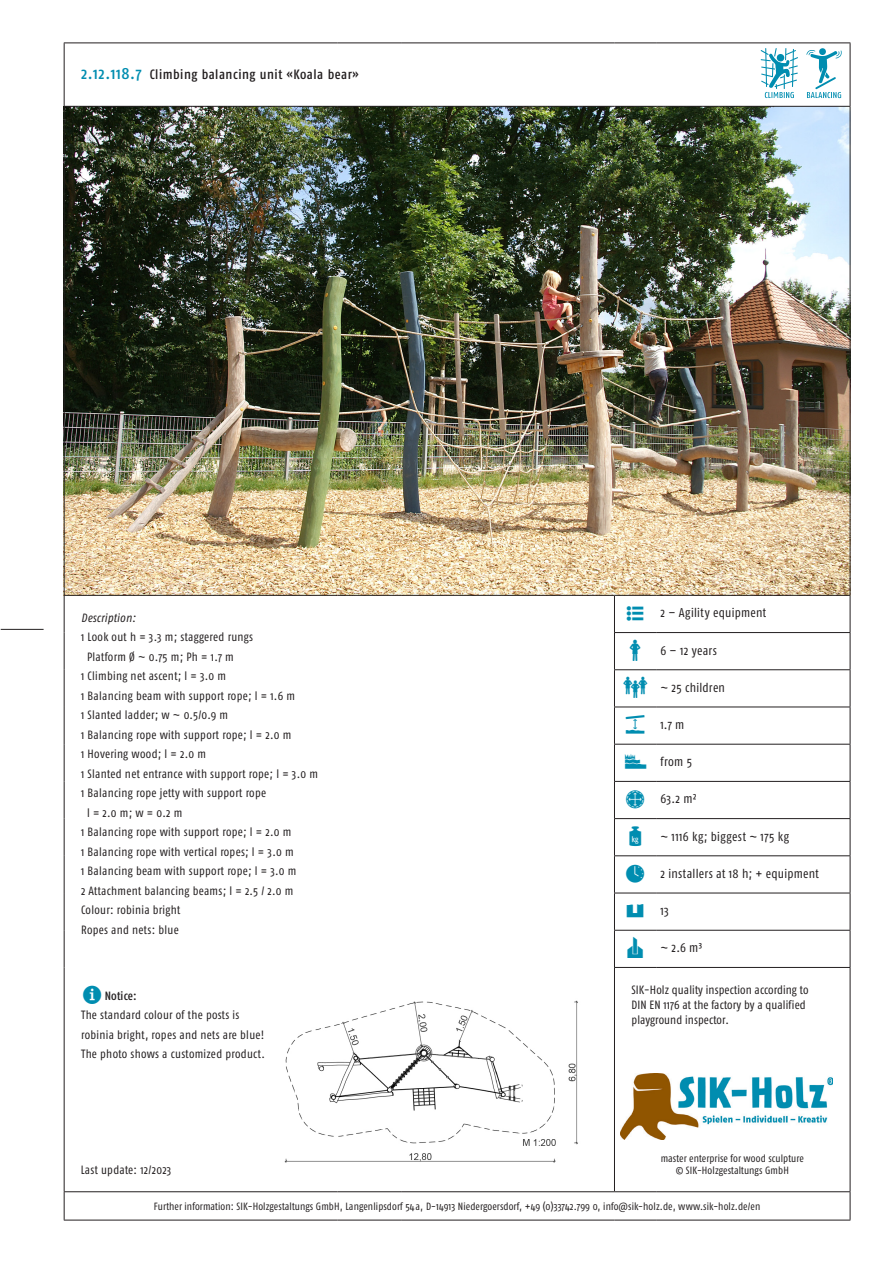
<style>
.page{position:relative;width:893px;height:1263px;background:#fff}
.page>*{position:absolute;margin:0;border:0;box-sizing:border-box;transform-origin:0 0}
.t1{font:500 condensed 13.5px "Fago OT";letter-spacing:.04em;color:#231f20}
.t2{font:condensed 12.75px "Fago OT";letter-spacing:.02em;color:#231f20}
.t3{font:condensed 12px "Fago OT";letter-spacing:.02em;color:#231f20}
.t4{font:italic condensed 12px "Fago OT";letter-spacing:.025em;color:#231f20}
.t5{font:500 condensed 12px "Fago OT";letter-spacing:.015em;color:#231f20}
.t6{font:condensed 10.5px "Fago OT";letter-spacing:.01em;color:#231f20}
.s1{font-size:16.5px;color:#008db0}
</style>
<div class="page">
<img style="left:65px;top:107px;width:785px;height:488px">
<hr style="left:64px;top:596px;width:1px;height:36px;background:#231f20">
<hr style="left:64px;top:632px;width:1px;height:38px;background:#231f20">
<hr style="left:64px;top:670px;width:1px;height:37px;background:#231f20">
<hr style="left:64px;top:707px;width:1px;height:37px;background:#231f20">
<hr style="left:64px;top:744px;width:1px;height:37px;background:#231f20">
<hr style="left:64px;top:781px;width:1px;height:38px;background:#231f20">
<hr style="left:64px;top:819px;width:1px;height:37px;background:#231f20">
<hr style="left:64px;top:856px;width:1px;height:37px;background:#231f20">
<hr style="left:64px;top:893px;width:1px;height:37px;background:#231f20">
<hr style="left:64px;top:930px;width:1px;height:37px;background:#231f20">
<hr style="left:64px;top:967px;width:1px;height:224px;background:#231f20">
<svg style="left:64px;top:1192px;width:1px;height:28px"></svg>
<svg style="left:850px;top:1192px;width:1px;height:28px"></svg>
<hr style="left:64px;top:1220px;width:274px;height:1px;background:#231f20">
<hr style="left:338px;top:1220px;width:64px;height:1px;background:#231f20">
<hr style="left:402px;top:1220px;width:212px;height:1px;background:#231f20">
<hr style="left:614px;top:1220px;width:42px;height:1px;background:#231f20">
<hr style="left:656px;top:1220px;width:194px;height:1px;background:#231f20">
<hr style="left:64px;top:43px;width:274px;height:1px;background:#231f20">
<hr style="left:64px;top:43px;width:1px;height:63px;background:#231f20">
<hr style="left:338px;top:43px;width:64px;height:1px;background:#231f20">
<hr style="left:402px;top:43px;width:212px;height:1px;background:#231f20">
<hr style="left:614px;top:43px;width:42px;height:1px;background:#231f20">
<hr style="left:656px;top:43px;width:194px;height:1px;background:#231f20">
<hr style="left:64px;top:106px;width:274px;height:1px;background:#231f20">
<hr style="left:64px;top:107px;width:1px;height:488px;background:#231f20">
<hr style="left:338px;top:106px;width:64px;height:1px;background:#231f20">
<hr style="left:402px;top:106px;width:212px;height:1px;background:#231f20">
<hr style="left:614px;top:106px;width:42px;height:1px;background:#231f20">
<hr style="left:656px;top:106px;width:194px;height:1px;background:#231f20">
<hr style="left:850px;top:107px;width:1px;height:488px;background:#231f20">
<hr style="left:64px;top:595px;width:274px;height:1px;background:#231f20">
<hr style="left:338px;top:595px;width:64px;height:1px;background:#231f20">
<hr style="left:402px;top:595px;width:212px;height:1px;background:#231f20">
<hr style="left:614px;top:595px;width:42px;height:1px;background:#231f20">
<hr style="left:614px;top:596px;width:1px;height:36px;background:#231f20">
<hr style="left:656px;top:595px;width:194px;height:1px;background:#231f20">
<hr style="left:850px;top:596px;width:1px;height:36px;background:#231f20">
<hr style="left:614px;top:633px;width:1px;height:36px;background:#231f20">
<hr style="left:850px;top:633px;width:1px;height:36px;background:#231f20">
<hr style="left:614px;top:670px;width:1px;height:37px;background:#231f20">
<hr style="left:850px;top:670px;width:1px;height:37px;background:#231f20">
<hr style="left:614px;top:707px;width:1px;height:37px;background:#231f20">
<hr style="left:850px;top:707px;width:1px;height:37px;background:#231f20">
<hr style="left:614px;top:744px;width:1px;height:37px;background:#231f20">
<hr style="left:850px;top:744px;width:1px;height:37px;background:#231f20">
<hr style="left:614px;top:782px;width:1px;height:36px;background:#231f20">
<hr style="left:850px;top:782px;width:1px;height:36px;background:#231f20">
<hr style="left:614px;top:819px;width:1px;height:36px;background:#231f20">
<hr style="left:850px;top:819px;width:1px;height:36px;background:#231f20">
<hr style="left:614px;top:856px;width:1px;height:37px;background:#231f20">
<hr style="left:850px;top:856px;width:1px;height:37px;background:#231f20">
<hr style="left:614px;top:893px;width:1px;height:37px;background:#231f20">
<hr style="left:850px;top:893px;width:1px;height:37px;background:#231f20">
<hr style="left:614px;top:930px;width:1px;height:37px;background:#231f20">
<hr style="left:850px;top:930px;width:1px;height:37px;background:#231f20">
<hr style="left:614px;top:968px;width:1px;height:223px;background:#231f20">
<hr style="left:614px;top:632px;width:42px;height:1px;background:#231f20">
<hr style="left:614px;top:669px;width:42px;height:1px;background:#231f20">
<hr style="left:614px;top:707px;width:42px;height:1px;background:#231f20">
<hr style="left:614px;top:744px;width:42px;height:1px;background:#231f20">
<hr style="left:614px;top:781px;width:42px;height:1px;background:#231f20">
<hr style="left:614px;top:818px;width:42px;height:1px;background:#231f20">
<hr style="left:614px;top:855px;width:42px;height:1px;background:#231f20">
<hr style="left:614px;top:893px;width:42px;height:1px;background:#231f20">
<hr style="left:614px;top:930px;width:42px;height:1px;background:#231f20">
<hr style="left:614px;top:967px;width:42px;height:1px;background:#231f20">
<hr style="left:656px;top:967px;width:194px;height:1px;background:#231f20">
<hr style="left:64px;top:1191px;width:274px;height:1px;background:#231f20">
<hr style="left:338px;top:1191px;width:64px;height:1px;background:#231f20">
<hr style="left:402px;top:1191px;width:212px;height:1px;background:#231f20">
<hr style="left:614px;top:1191px;width:42px;height:1px;background:#231f20">
<hr style="left:656px;top:1191px;width:194px;height:1px;background:#231f20">
<hr style="left:656px;top:632px;width:194px;height:1px;background:#231f20">
<hr style="left:656px;top:669px;width:194px;height:1px;background:#231f20">
<hr style="left:656px;top:707px;width:194px;height:1px;background:#231f20">
<hr style="left:656px;top:744px;width:194px;height:1px;background:#231f20">
<hr style="left:656px;top:781px;width:194px;height:1px;background:#231f20">
<hr style="left:656px;top:818px;width:194px;height:1px;background:#231f20">
<hr style="left:656px;top:855px;width:194px;height:1px;background:#231f20">
<hr style="left:656px;top:893px;width:194px;height:1px;background:#231f20">
<hr style="left:656px;top:930px;width:194px;height:1px;background:#231f20">
<hr style="left:850px;top:968px;width:1px;height:223px;background:#231f20">
<hr style="left:850px;top:43px;width:1px;height:63px;background:#231f20">
<img style="left:620px;top:1073px;width:213px;height:67px">
<hr style="left:1px;top:629px;width:43px;height:1px;background:#231f20">
<img style="left:284px;top:1000px;width:294px;height:163px">
<p class="t1" style="left:81px;top:67px;width:279px"><span class="s1">2.12.118.7</span> Climbing balancing unit «Koala bear»</p>
<p class="t4" style="left:81px;top:610px;width:56px">Description:</p>
<p class="t3" style="left:81px;top:630px;width:173px">1 Look out h = 3.3 m; staggered rungs</p>
<p class="t3" style="left:87px;top:649px;width:148px">Platform Ø ~ 0.75 m; Ph = 1.7 m</p>
<p class="t3" style="left:81px;top:669px;width:147px">1 Climbing net ascent; l = 3.0 m</p>
<p class="t3" style="left:81px;top:688px;width:215px">1 Balancing beam with support rope; l = 1.6 m</p>
<p class="t3" style="left:81px;top:708px;width:149px">1 Slanted ladder; w ~ 0.5/0.9 m</p>
<p class="t3" style="left:81px;top:727px;width:212px">1 Balancing rope with support rope; l = 2.0 m</p>
<p class="t3" style="left:81px;top:747px;width:126px">1 Hovering wood; l = 2.0 m</p>
<p class="t3" style="left:81px;top:766px;width:238px">1 Slanted net entrance with support rope; l = 3.0 m</p>
<p class="t3" style="left:81px;top:786px;width:186px">1 Balancing rope jetty with support rope</p>
<p class="t3" style="left:87px;top:805px;width:97px">l = 2.0 m; w = 0.2 m</p>
<p class="t3" style="left:81px;top:825px;width:212px">1 Balancing rope with support rope; l = 2.0 m</p>
<p class="t3" style="left:81px;top:844px;width:214px">1 Balancing rope with vertical ropes; l = 3.0 m</p>
<p class="t3" style="left:81px;top:864px;width:217px">1 Balancing beam with support rope; l = 3.0 m</p>
<p class="t3" style="left:81px;top:883px;width:214px">2 Attachment balancing beams; l = 2.5 / 2.0 m</p>
<p class="t3" style="left:81px;top:903px;width:101px">Colour: robinia bright</p>
<p class="t3" style="left:81px;top:922px;width:99px">Ropes and nets: blue</p>
<p class="t5" style="left:105px;top:988px;width:34px">Notice:</p>
<p class="t3" style="left:81px;top:1008px;width:160px">The standard colour of the posts is</p>
<p class="t3" style="left:81px;top:1027px;width:185px">robinia bright, ropes and nets are blue!</p>
<p class="t3" style="left:81px;top:1047px;width:185px">The photo shows a customized product.</p>
<p class="t2" style="left:660px;top:605px;width:107px">2 – Agility equipment</p>
<p class="t2" style="left:660px;top:642px;width:58px">6 – 12 years</p>
<p class="t2" style="left:660px;top:680px;width:66px">~ 25 children</p>
<p class="t2" style="left:660px;top:717px;width:25px">1.7 m</p>
<p class="t2" style="left:660px;top:754px;width:33px">from 5</p>
<p class="t2" style="left:660px;top:791px;width:38px">63.2 m²</p>
<p class="t2" style="left:660px;top:828px;width:130px">~ 1116 kg; biggest ~ 175 kg</p>
<p class="t2" style="left:660px;top:866px;width:160px">2 installers at 18 h; + equipment</p>
<p class="t2" style="left:660px;top:903px;width:10px">13</p>
<p class="t2" style="left:660px;top:940px;width:43px">~ 2.6 m³</p>
<p class="t3" style="left:631px;top:982px;width:179px">SIK-Holz quality inspection according to</p>
<p class="t3" style="left:631px;top:997px;width:176px">DIN EN 1176 at the factory by a qualified</p>
<p class="t3" style="left:631px;top:1012px;width:99px">playground inspector.</p>
<p class="t6" style="left:661px;top:1152px;width:145px">master enterprise for wood sculpture</p>
<p class="t6" style="left:676px;top:1164px;width:115px">© SIK-Holzgestaltungs GmbH</p>
<p class="t6" style="left:154px;top:1200px;width:608px">Further information: SIK-Holzgestaltungs GmbH, Langenlipsdorf 54a, D-14913 Niedergoersdorf, +49 (0)33742.799 0, info@sik-holz.de, www.sik-holz.de/en</p>
<p class="t3" style="left:81px;top:1163px;width:92px">Last update: 12/2023</p>
</div>
